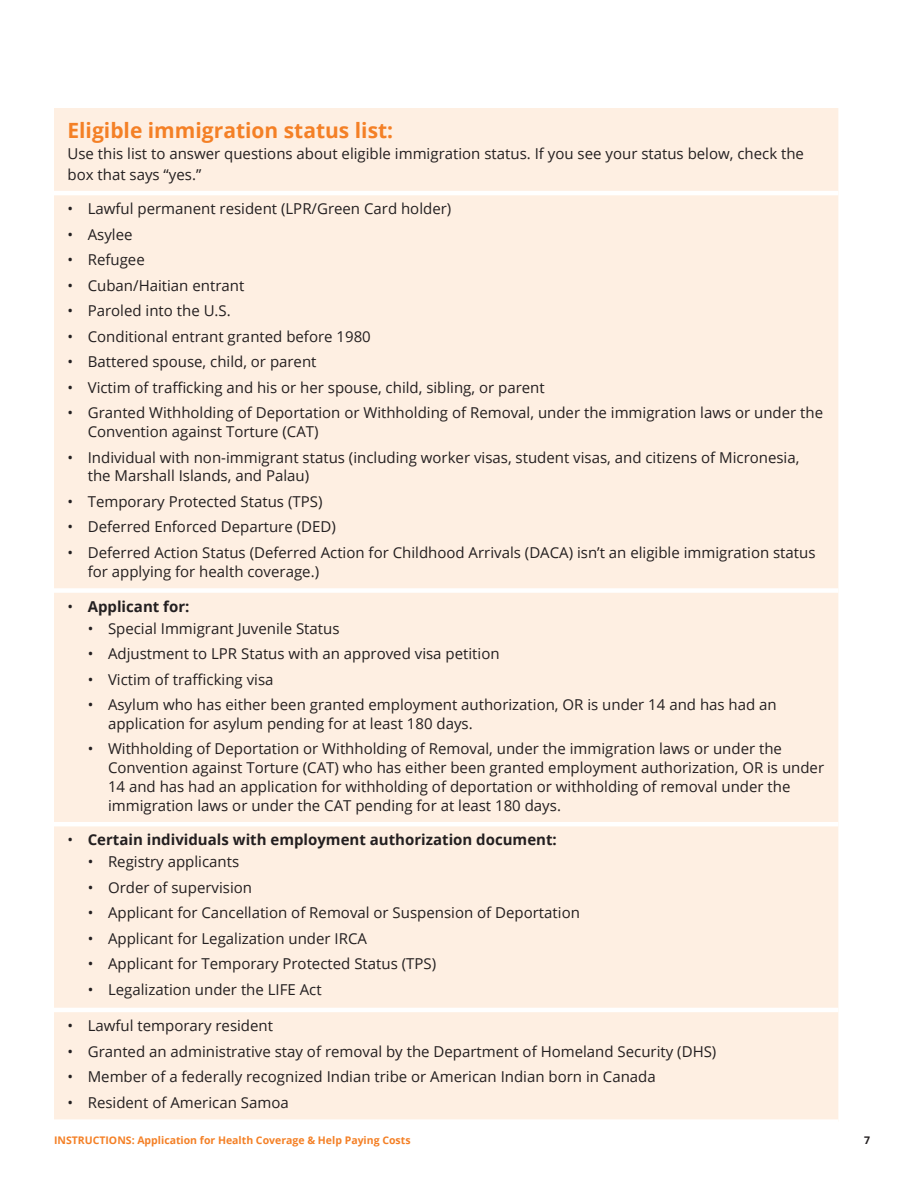
<style>
.page{position:relative;width:918px;height:1188px;background:#fff}
.page>*{position:absolute;margin:0;border:0;box-sizing:border-box;transform-origin:0 0}
.header_page1{font:700 21px "Open Sans";color:#f48026}
.header_page1-2{font:15px/18.8px "Open Sans";color:#231f20}
.t1{font:700 15px "Open Sans";color:#231f20}
.t2{font:700 10.5px "Open Sans";color:#f48026}
.t3{font:700 10.5px "Open Sans";color:#231f20}
.s1{font-weight:400}
</style>
<div class="page">
<div style="left:54px;top:108px;width:784px;height:1011px;background:#feefe2"></div>
<hr style="left:54px;top:191px;width:784px;height:4px;background:#fff">
<div style="left:54px;top:588px;width:784px;height:5px;background:#fff"></div>
<hr style="left:54px;top:822px;width:784px;height:4px;background:#fff">
<hr style="left:54px;top:1008px;width:784px;height:4px;background:#fff">
<p class="header_page1" style="left:68px;top:115px;width:327px">Eligible immigration status list:</p>
<p class="header_page1-2" style="left:68px;top:142px;width:738px;line-height:21px">Use this list to answer questions about eligible immigration status. If you see your status below, check the box that says “yes.”</p>
<p class="header_page1-2" style="left:68px;top:199px;width:385px">• Lawful permanent resident (LPR/Green Card holder)</p>
<p class="header_page1-2" style="left:68px;top:225px;width:67px">• Asylee</p>
<p class="header_page1-2" style="left:68px;top:250px;width:79px">• Refugee</p>
<p class="header_page1-2" style="left:68px;top:276px;width:178px">• Cuban/Haitian entrant</p>
<p class="header_page1-2" style="left:68px;top:301px;width:165px">• Paroled into the U.S.</p>
<p class="header_page1-2" style="left:68px;top:327px;width:305px">• Conditional entrant granted before 1980</p>
<p class="header_page1-2" style="left:68px;top:352px;width:251px">• Battered spouse, child, or parent</p>
<p class="header_page1-2" style="left:68px;top:378px;width:479px">• Victim of trafficking and his or her spouse, child, sibling, or parent</p>
<p class="header_page1-2" style="left:88px;top:403px;width:737px;text-indent:-20px">• Granted Withholding of Deportation or Withholding of Removal, under the immigration laws or under the<br>Convention against Torture (CAT)</p>
<p class="header_page1-2" style="left:88px;top:447px;width:713px;text-indent:-20px">• Individual with non-immigrant status (including worker visas, student visas, and citizens of Micronesia, the Marshall Islands, and Palau)</p>
<p class="header_page1-2" style="left:68px;top:492px;width:256px">• Temporary Protected Status (TPS)</p>
<p class="header_page1-2" style="left:68px;top:517px;width:270px">• Deferred Enforced Departure (DED)</p>
<p class="header_page1-2" style="left:88px;top:543px;width:729px;text-indent:-20px">• Deferred Action Status (Deferred Action for Childhood Arrivals (DACA) isn’t an eligible immigration status for applying for health coverage.)</p>
<p class="t1" style="left:68px;top:596px;width:123px"><span class="s1">•</span> Applicant for:</p>
<p class="header_page1-2" style="left:88px;top:618px;width:253px">• Special Immigrant Juvenile Status</p>
<p class="header_page1-2" style="left:88px;top:644px;width:413px">• Adjustment to LPR Status with an approved visa petition</p>
<p class="header_page1-2" style="left:88px;top:669px;width:187px">• Victim of trafficking visa</p>
<p class="header_page1-2" style="left:108px;top:695px;width:670px;text-indent:-20px">• Asylum who has either been granted employment authorization, OR is under 14 and has had an application for asylum pending for at least 180 days.</p>
<p class="header_page1-2" style="left:108px;top:739px;width:718px;text-indent:-20px">• Withholding of Deportation or Withholding of Removal, under the immigration laws or under the Convention against Torture (CAT) who has either been granted employment authorization, OR is under 14 and has had an application for withholding of deportation or withholding of removal under the immigration laws or under the CAT pending for at least 180 days.</p>
<p class="t1" style="left:68px;top:829px;width:491px"><span class="s1">•</span> Certain individuals with employment authorization document:</p>
<p class="header_page1-2" style="left:88px;top:852px;width:153px">• Registry applicants</p>
<p class="header_page1-2" style="left:88px;top:878px;width:166px">• Order of supervision</p>
<p class="header_page1-2" style="left:88px;top:903px;width:494px">• Applicant for Cancellation of Removal or Suspension of Deportation</p>
<p class="header_page1-2" style="left:88px;top:929px;width:281px">• Applicant for Legalization under IRCA</p>
<p class="header_page1-2" style="left:88px;top:954px;width:350px">• Applicant for Temporary Protected Status (TPS)</p>
<p class="header_page1-2" style="left:88px;top:980px;width:235px">• Legalization under the LIFE Act</p>
<p class="header_page1-2" style="left:68px;top:1016px;width:207px">• Lawful temporary resident</p>
<p class="header_page1-2" style="left:68px;top:1041px;width:650px">• Granted an administrative stay of removal by the Department of Homeland Security (DHS)</p>
<p class="header_page1-2" style="left:68px;top:1067px;width:590px">• Member of a federally recognized Indian tribe or American Indian born in Canada</p>
<p class="header_page1-2" style="left:68px;top:1092px;width:223px">• Resident of American Samoa</p>
<p class="t2" style="left:54px;top:1132px;width:358px">INSTRUCTIONS: Application for Health Coverage &amp; Help Paying Costs</p>
<p class="t3" style="left:864px;top:1132px;width:7px">7</p>
</div>
